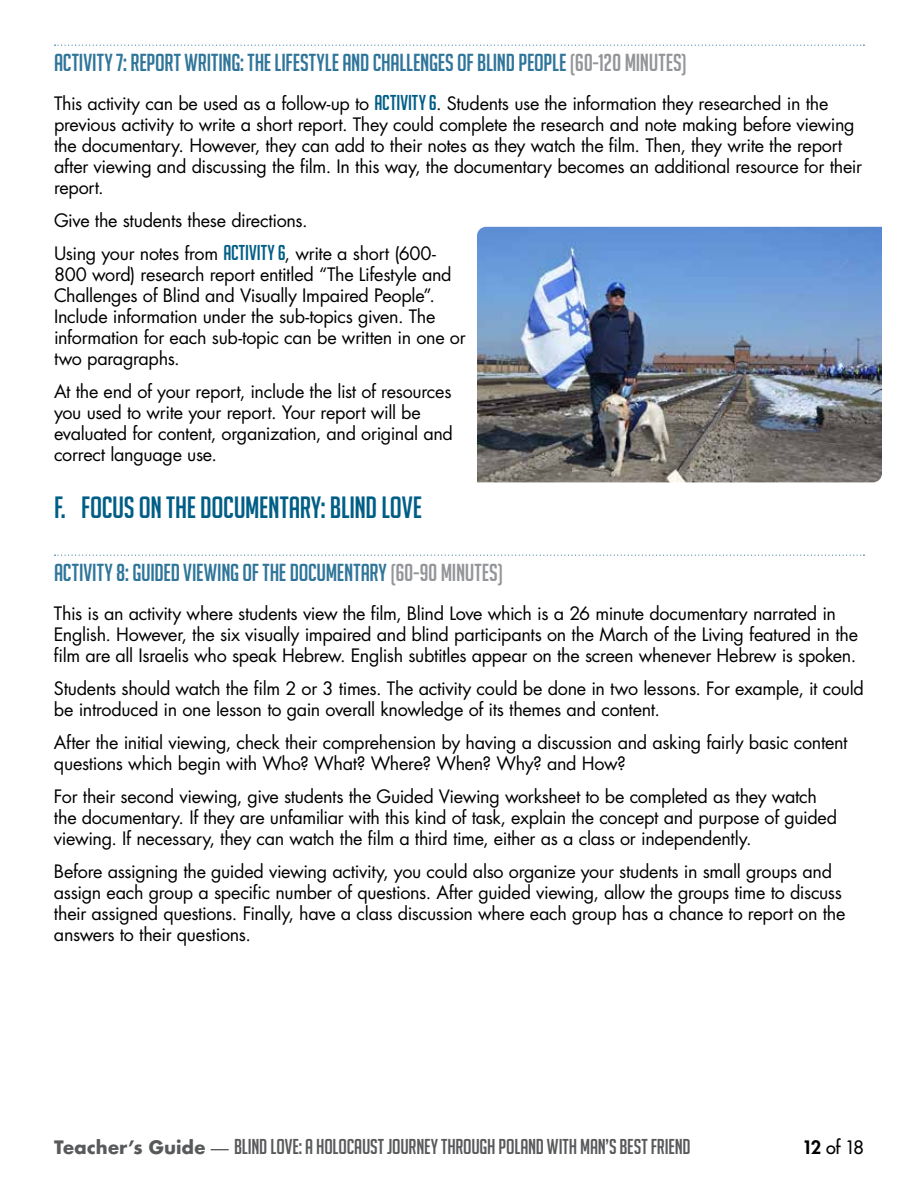
<style>
.page{position:relative;width:918px;height:1188px;background:#fff}
.page>*{position:absolute;margin:0;border:0;box-sizing:border-box;transform-origin:0 0}
.t1{font:30px "Big Noodle Titling";letter-spacing:-.01em;color:#005e86}
.t2{font:24px "Big Noodle Titling";letter-spacing:-.005em;color:#2f759a}
.t3{font:21px "Big Noodle Titling";letter-spacing:-.01em;color:#58595b}
.t4{font:18px/21px "Futura";letter-spacing:-.015em;color:#000}
.t5{font:18px "Futura";color:#000}
.s1{color:#939598}
.s2{font-family:"Big Noodle Titling";font-size:21px;color:#005e86}
.s3{font-family:"Futura";font-weight:700;font-size:18px}
.s4{font-family:"Futura";font-size:18px}
.s5{font-weight:800}
</style>
<div class="page">
<svg style="left:55px;top:45px;width:809px;height:1px"></svg>
<svg style="left:55px;top:555px;width:809px;height:1px"></svg>
<img style="left:477px;top:227px;width:405px;height:255px">
<h2 class="t2" style="left:54px;top:50px;width:634px">ACTIVITY 7: REPORT WRITING: THE LIFESTYLE AND CHALLENGES OF BLIND PEOPLE <span class="s1">(60-120 MINUTES)</span></h2>
<p class="t4" style="left:54px;top:93px;width:810px">This activity can be used as a follow-up to <span class="s2">ACTIVITY 6</span>. Students use the information they researched in the previous activity to write a short report. They could complete the research and note making before viewing the documentary. However, they can add to their notes as they watch the film. Then, they write the report after viewing and discussing the film. In this way, the documentary becomes an additional resource for their report.</p>
<p class="t4" style="left:54px;top:204px;width:383px;line-height:33px">Give the students these directions.<br>Using your notes from <span class="s2">ACTIVITY 6</span>, write a short (600-</p>
<p class="t4" style="left:54px;top:264px;width:413px">800 word) research report entitled “The Lifestyle and Challenges of Blind and Visually Impaired People”.<br>Include information under the sub-topics given. The information for each sub-topic can be written in one or two paragraphs.</p>
<p class="t4" style="left:54px;top:381px;width:401px">At the end of your report, include the list of resources you used to write your report. Your report will be evaluated for content, organization, and original and correct language use.</p>
<h1 class="t1" style="left:54px;top:491px;width:370px">F. FOCUS ON THE DOCUMENTARY: BLIND LOVE</h1>
<h2 class="t2" style="left:54px;top:560px;width:451px">ACTIVITY 8: GUIDED VIEWING OF THE DOCUMENTARY <span class="s1">(60-90 MINUTES)</span></h2>
<p class="t4" style="left:54px;top:603px;width:806px">This is an activity where students view the film, Blind Love which is a 26 minute documentary narrated in<br>English. However, the six visually impaired and blind participants on the March of the Living featured in the film are all Israelis who speak Hebrew. English subtitles appear on the screen whenever Hebrew is spoken.</p>
<p class="t4" style="left:54px;top:678px;width:811px">Students should watch the film 2 or 3 times. The activity could be done in two lessons. For example, it could be introduced in one lesson to gain overall knowledge of its themes and content.</p>
<p class="t4" style="left:54px;top:732px;width:795px">After the initial viewing, check their comprehension by having a discussion and asking fairly basic content questions which begin with Who? What? Where? When? Why? and How?</p>
<p class="t4" style="left:54px;top:786px;width:785px">For their second viewing, give students the Guided Viewing worksheet to be completed as they watch the documentary. If they are unfamiliar with this kind of task, explain the concept and purpose of guided viewing. If necessary, they can watch the film a third time, either as a class or independently.</p>
<p class="t4" style="left:54px;top:861px;width:793px">Before assigning the guided viewing activity, you could also organize your students in small groups and assign each group a specific number of questions. After guided viewing, allow the groups time to discuss their assigned questions. Finally, have a class discussion where each group has a chance to report on the answers to their questions.</p>
<p class="t3" style="left:54px;top:1135px;width:638px"><span class="s3">Teacher’s Guide</span> <span class="s4">—</span> BLIND LOVE: A HOLOCAUST JOURNEY THROUGH POLAND WITH MAN’S BEST FRIEND</p>
<p class="t5" style="left:802px;top:1135px;width:63px"><span class="s5">12</span> of 18</p>
</div>
